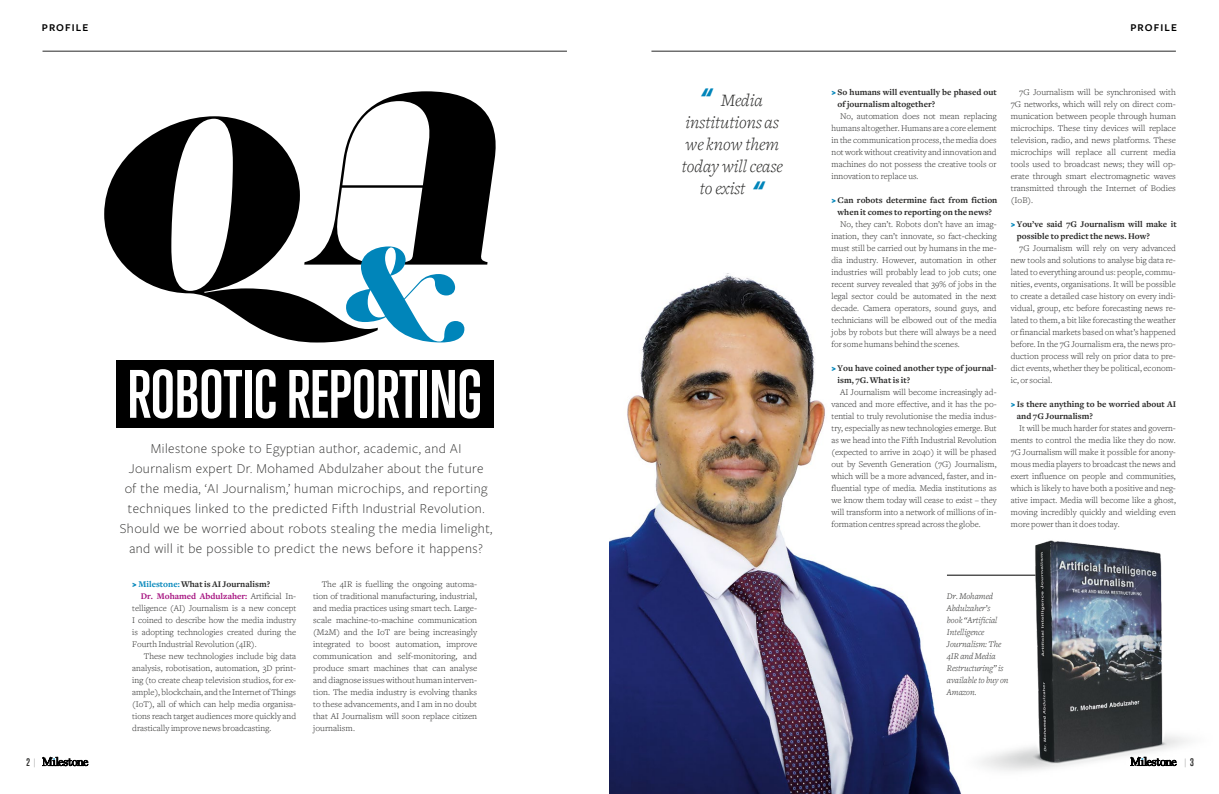
<style>
.page{position:relative;width:1219px;height:794px;background:#fff}
.page>*{position:absolute;margin:0;border:0;box-sizing:border-box;transform-origin:0 0}
.t1{font:italic 245.8px "Acta Poster";color:#000}
.t2{font:102.1px "Acta Poster Swashes";color:#0085ba}
.t3{font:700 62.4px "Trump Gothic West";color:#fff}
.t4{font:italic 300 18px/22px "Freight Text";color:#282827;text-align:center}
.t5{font:300 14.1px/20px "Freight Sans Pro";letter-spacing:.03em;color:#282827;text-align:center}
.t6{font:600 10.8px "Freight Sans Pro";letter-spacing:.1em;color:#000}
.t7{font:700 10px "Trump Gothic West";color:#282827}
.t8{font:300 10px "Freight Disp Pro";color:#282827}
.t9{font:300 9px/12px "Freight Text";color:#282827;text-align:justify}
.t10{font:700 9px/12px "Freight Text";color:#282827}
.t11{font:italic 300 9px/12px "Freight Text";color:#282827}
.t12{font:700 9px "Freight Text";color:#a61380}
.s1{font-size:244px}
.s2{font-family:"Freight Sans Pro";font-weight:900;color:#0085ba}
.s3{color:#0085ba}
.s4{font-weight:300;color:#282827}
.s5{font-family:"Trump Gothic West";font-weight:700;font-style:normal;font-size:36px;color:#0085ba}
.s6{font-family:"Freight Disp Pro";font-weight:500;font-style:italic}
.s7{font-family:"Trump Gothic West";font-weight:700}
</style>
<div class="page">
<svg style="left:43px;top:757px;width:45px;height:9px"></svg>
<hr style="left:43px;top:51px;width:524px;height:1px;background:#282827">
<hr style="left:651px;top:51px;width:525px;height:1px;background:#282827">
<img style="left:609px;top:273px;width:250px;height:521px">
<div style="left:116px;top:361px;width:378px;height:67px;background:#000"></div>
<img style="left:859px;top:540px;width:329px;height:254px">
<hr style="left:947px;top:575px;width:88px;height:1px;background:#000">
<p class="t6" style="left:42px;top:20px;width:48px">PROFILE</p>
<p class="t6" style="left:1130px;top:20px;width:48px">PROFILE</p>
<h1 class="t1" style="left:88px;top:53px;width:406px">Q<span class="s1">A</span></h1>
<h2 class="t2" style="left:342px;top:226px;width:79px">&amp;</h2>
<h3 class="t3" style="left:128px;top:356px;width:356px">ROBOTIC REPORTING</h3>
<p class="t5" style="left:120px;top:437px;width:374px">Milestone spoke to Egyptian author, academic, and AI Journalism expert Dr. Mohamed Abdulzaher about the future<br>of the media, ‘AI Journalism,’ human microchips, and reporting techniques linked to the predicted Fifth Industrial Revolution.<br>Should we be worried about robots stealing the media limelight, and will it be possible to predict the news before it happens?</p>
<p class="t10" style="left:132px;top:578px;width:139px"><span class="s2">&gt;</span> <span class="s3">Milestone:</span> What is AI Journalism?</p>
<p class="t12" style="left:141px;top:591px;width:157px">Dr. Mohamed Abdulzaher: <span class="s4">Artificial In-</span></p>
<p class="t9" style="left:132px;top:602px;width:165px">telligence (AI) Journalism is a new concept</p>
<p class="t9" style="left:132px;top:614px;width:165px">I coined to describe how the media industry</p>
<p class="t9" style="left:132px;top:626px;width:165px">is adopting technologies created during the</p>
<p class="t9" style="left:132px;top:638px;width:126px">Fourth Industrial Revolution (4IR).</p>
<p class="t9" style="left:144px;top:650px;width:154px">These new technologies include big data</p>
<p class="t9" style="left:132px;top:662px;width:165px">analysis, robotisation, automation, 3D print-</p>
<p class="t9" style="left:132px;top:674px;width:165px">ing (to create cheap television studios, for ex-</p>
<p class="t9" style="left:132px;top:686px;width:165px">ample), blockchain, and the Internet of Things</p>
<p class="t9" style="left:132px;top:698px;width:165px">(IoT), all of which can help media organisa-</p>
<p class="t9" style="left:132px;top:710px;width:165px">tions reach target audiences more quickly and</p>
<p class="t9" style="left:132px;top:722px;width:140px">drastically improve news broadcasting.</p>
<p class="t9" style="left:313px;top:578px;width:165px;text-indent:9px">The 4IR is fuelling the ongoing automa&shy;tion of traditional manufacturing, industrial, and media practices using smart tech. Large&shy;scale machine-to-machine communication (M2M) and the IoT are being increasingly integrated to boost automation, improve communication and self-monitoring, and produce smart machines that can analyse and diagnose issues without human interven&shy;tion. The media industry is evolving thanks to these advancements, and I am in no doubt that AI Journalism will soon replace citizen journalism.</p>
<h3 class="t4" style="left:682px;top:90px;width:102px"><span class="s5">“</span> Media institutions as we know them today will cease to exist <span class="s5">“</span></h3>
<p class="t10" style="left:838px;top:86px;width:161px;text-indent:-6px"><span class="s2">&gt;</span> So humans will eventually be phased out of journalism altogether?</p>
<p class="t9" style="left:831px;top:110px;width:167px;text-indent:9px">No, automation does not mean replacing humans altogether. Humans are a core element in the communication process, the media does not work without creativity and innovation and machines do not possess the creative tools or innovation to replace us.</p>
<p class="t10" style="left:831px;top:194px;width:167px;text-align:center"><span class="s2">&gt;</span> Can robots determine fact from fiction when it comes to reporting on the news?</p>
<p class="t9" style="left:831px;top:218px;width:167px;text-indent:9px">No, they can’t. Robots don’t have an imag&shy;ination, they can’t innovate, so fact-checking must still be carried out by humans in the me&shy;dia industry. However, automation in other industries will probably lead to job cuts; one recent survey revealed that 39% of jobs in the legal sector could be automated in the next decade. Camera operators, sound guys, and technicians will be elbowed out of the media jobs by robots but there will always be a need for some humans behind the scenes.</p>
<p class="t10" style="left:838px;top:362px;width:161px;text-indent:-6px"><span class="s2">&gt;</span> You have coined another type of journal&shy;ism, 7G. What is it?</p>
<p class="t9" style="left:831px;top:386px;width:167px;text-indent:9px">AI Journalism will become increasingly ad&shy;vanced and more effective, and it has the po&shy;tential to truly revolutionise the media indus&shy;try, especially as new technologies emerge. But as we head into the Fifth Industrial Revolution (expected to arrive in 2040) it will be phased out by Seventh Generation (7G) Journalism, which will be a more advanced, faster, and in&shy;fluential type of media. Media institutions as we know them today will cease to exist – they will transform into a network of millions of in&shy;formation centres spread across the globe.</p>
<p class="t9" style="left:1011px;top:86px;width:167px;text-indent:9px">7G Journalism will be synchronised with 7G networks, which will rely on direct com&shy;munication between people through human microchips. These tiny devices will replace television, radio, and news platforms. These microchips will replace all current media tools used to broadcast news; they will op&shy;erate through smart electromagnetic waves transmitted through the Internet of Bodies (IoB).</p>
<p class="t10" style="left:1017px;top:218px;width:161px;text-indent:-6px"><span class="s2">&gt;</span> You’ve said 7G Journalism will make it possible to predict the news. How?</p>
<p class="t9" style="left:1011px;top:242px;width:167px;text-indent:9px">7G Journalism will rely on very advanced new tools and solutions to analyse big data re&shy;lated to everything around us: people, commu&shy;nities, events, organisations. It will be possible to create a detailed case history on every indi&shy;vidual, group, etc before forecasting news re&shy;lated to them, a bit like forecasting the weather or financial markets based on what’s happened before. In the 7G Journalism era, the news pro&shy;duction process will rely on prior data to pre&shy;dict events, whether they be political, econom&shy;ic, or social.</p>
<p class="t10" style="left:1017px;top:398px;width:161px;text-indent:-6px"><span class="s2">&gt;</span> Is there anything to be worried about AI and 7G Journalism?</p>
<p class="t9" style="left:1011px;top:422px;width:167px;text-indent:9px">It will be much harder for states and govern&shy;ments to control the media like they do now.<br>7G Journalism will make it possible for anony&shy;mous media players to broadcast the news and exert influence on people and communities, which is likely to have both a positive and neg&shy;ative impact. Media will become like a ghost, moving incredibly quickly and wielding even more power than it does today.</p>
<p class="t11" style="left:947px;top:590px;width:63px">Dr. Mohamed<br>Abdulzaher’s<br>book “Artificial<br>Intelligence<br>Journalism: The<br>4IR and Media<br>Restructuring” is available to buy on<br>Amazon.</p>
<p class="t7" style="left:27px;top:755px;width:10px">2 <span class="s6">|</span></p>
<p class="t8" style="left:1185px;top:756px;width:11px">| <span class="s7">3</span></p>
</div>
